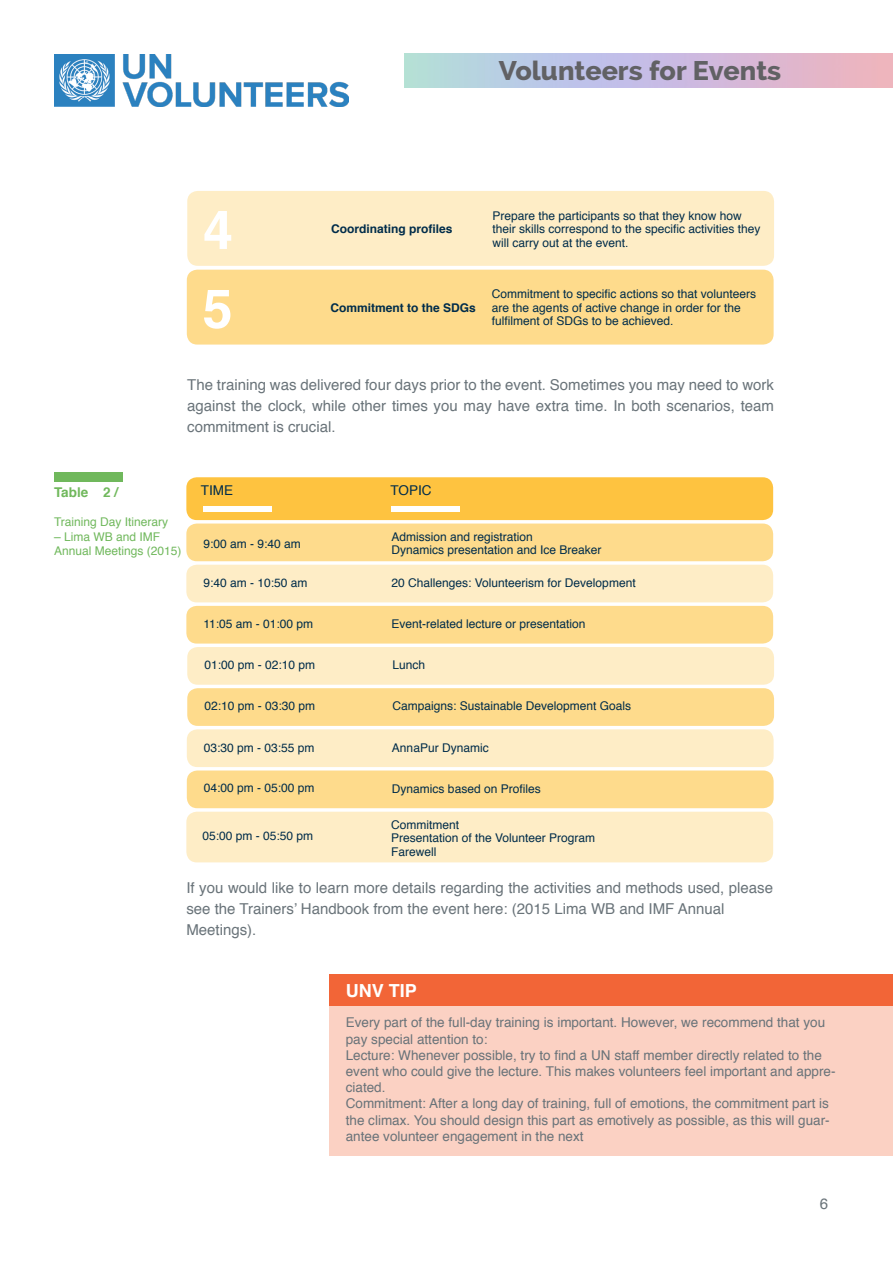
<style>
.page{position:relative;width:893px;height:1263px;background:#fff}
.page>*{position:absolute;margin:0;border:0;box-sizing:border-box;transform-origin:0 0}
.t1{font:700 54px "Helvetica";color:#fff}
.t2{font:800 27px "Raleway";color:#616164}
.t3{font:700 18px "Helvetica";color:#fff}
.t4{font:15px/21px "Helvetica";color:#697379;text-align:justify}
.t5{font:13.5px/16.2px "Helvetica";color:#697379}
.t6{font:13.5px "Helvetica";color:#002c4a}
.t7{font:700 13.5px "Helvetica";color:#70b85c}
.t8{font:12px/13.5px "Helvetica";color:#002c4a}
.t9{font:12px/14.4px "Helvetica";color:#70b85c}
.t10{font:700 12px "Helvetica";color:#002c4a}
</style>
<div class="page">
<div style="left:186px;top:565px;width:587px;height:37px;background:#feedc6;border-radius:10px"></div>
<img style="left:54px;top:54px;width:294px;height:53px">
<div style="left:54px;top:472px;width:68px;height:10px;background:#70b85c"></div>
<div style="left:186px;top:477px;width:587px;height:43px;background:#fec340;border-radius:10px"></div>
<div style="left:203px;top:506px;width:69px;height:6px;background:#fff"></div>
<div style="left:392px;top:506px;width:68px;height:6px;background:#fff"></div>
<div style="left:186px;top:523px;width:587px;height:38px;background:#fedb8c;border-radius:10px"></div>
<div style="left:186px;top:606px;width:587px;height:38px;background:#fedb8c;border-radius:10px"></div>
<div style="left:187px;top:647px;width:587px;height:38px;background:#feedc6;border-radius:10px"></div>
<div style="left:187px;top:688px;width:587px;height:38px;background:#fedb8c;border-radius:10px"></div>
<div style="left:187px;top:729px;width:587px;height:38px;background:#feedc6;border-radius:10px"></div>
<div style="left:187px;top:770px;width:587px;height:38px;background:#fedb8c;border-radius:10px"></div>
<div style="left:186px;top:812px;width:587px;height:50px;background:#feedc6;border-radius:10px"></div>
<div style="left:187px;top:191px;width:587px;height:75px;background:#feedc6;border-radius:10px"></div>
<div style="left:187px;top:270px;width:587px;height:75px;background:#fedb8c;border-radius:10px"></div>
<svg style="left:329px;top:974px;width:564px;height:181px;background:#f9bdaa"></svg>
<p class="t1" style="left:203px;top:186px;width:32px">4</p>
<p class="t1" style="left:203px;top:265px;width:32px">5</p>
<h2 class="t2" style="left:499px;top:55px;width:284px">Volunteers for Events</h2>
<p class="t10" style="left:331px;top:219px;width:123px">Coordinating profiles</p>
<p class="t10" style="left:331px;top:298px;width:147px">Commitment to the SDGs</p>
<p class="t8" style="left:492px;top:209px;width:270px">Prepare the participants so that they know how their skills correspond to the specific activities they will carry out at the event.</p>
<p class="t8" style="left:492px;top:288px;width:266px">Commitment to specific actions so that volunteers are the agents of active change in order for the fulfilment of SDGs to be achieved.</p>
<p class="t4" style="left:187px;top:374px;width:588px">The training was delivered four days prior to the event. Sometimes you may need to work against the clock, while other times you may have extra time. In both scenarios, team commitment is crucial.</p>
<p class="t6" style="left:201px;top:480px;width:34px">TIME</p>
<p class="t6" style="left:390px;top:480px;width:43px">TOPIC</p>
<p class="t8" style="left:392px;top:530px;width:143px">Admission and registration</p>
<p class="t8" style="left:392px;top:543px;width:212px">Dynamics presentation and Ice Breaker</p>
<p class="t7" style="left:54px;top:481px;width:66px">Table 2 /</p>
<p class="t9" style="left:54px;top:515px;width:116px">Training Day Itinerary</p>
<p class="t9" style="left:54px;top:529px;width:129px">– Lima WB and IMF<br>Annual Meetings (2015)</p>
<p class="t8" style="left:203px;top:537px;width:99px">9:00 am - 9:40 am</p>
<p class="t8" style="left:203px;top:576px;width:106px">9:40 am - 10:50 am</p>
<p class="t8" style="left:392px;top:576px;width:246px">20 Challenges: Volunteerism for Development</p>
<p class="t8" style="left:203px;top:617px;width:111px">11:05 am - 01:00 pm</p>
<p class="t8" style="left:392px;top:617px;width:196px">Event-related lecture or presentation</p>
<p class="t8" style="left:204px;top:659px;width:112px">01:00 pm - 02:10 pm</p>
<p class="t8" style="left:392px;top:659px;width:34px">Lunch</p>
<p class="t8" style="left:204px;top:700px;width:112px">02:10 pm - 03:30 pm</p>
<p class="t8" style="left:392px;top:700px;width:240px">Campaigns: Sustainable Development Goals</p>
<p class="t8" style="left:204px;top:741px;width:112px">03:30 pm - 03:55 pm</p>
<p class="t8" style="left:392px;top:741px;width:98px">AnnaPur Dynamic</p>
<p class="t8" style="left:392px;top:782px;width:150px">Dynamics based on Profiles</p>
<p class="t8" style="left:391px;top:818px;width:70px">Commitment</p>
<p class="t8" style="left:391px;top:832px;width:206px">Presentation of the Volunteer Program</p>
<p class="t8" style="left:391px;top:845px;width:47px">Farewell</p>
<p class="t8" style="left:204px;top:781px;width:112px">04:00 pm - 05:00 pm</p>
<p class="t8" style="left:203px;top:829px;width:112px">05:00 pm - 05:50 pm</p>
<p class="t4" style="left:186px;top:877px;width:588px">If you would like to learn more details regarding the activities and methods used, please see the Trainers’ Handbook from the event here: (2015 Lima WB and IMF Annual</p>
<p class="t4" style="left:186px;top:919px;width:72px">Meetings).</p>
<p class="t3" style="left:346px;top:976px;width:73px">UNV TIP</p>
<p class="t5" style="left:346px;top:1015px;width:481px">Every part of the full-day training is important. However, we recommend that you pay special attention to:</p>
<p class="t5" style="left:346px;top:1047px;width:491px">Lecture: Whenever possible, try to find a UN staff member directly related to the event who could give the lecture. This makes volunteers feel important and appre&shy;ciated.</p>
<p class="t5" style="left:346px;top:1096px;width:486px;text-align:justify">Commitment: After a long day of training, full of emotions, the commitment part is the climax. You should design this part as emotively as possible, as this will guar&shy;antee volunteer engagement in the next</p>
<p class="t4" style="left:820px;top:1193px;width:10px">6</p>
</div>
